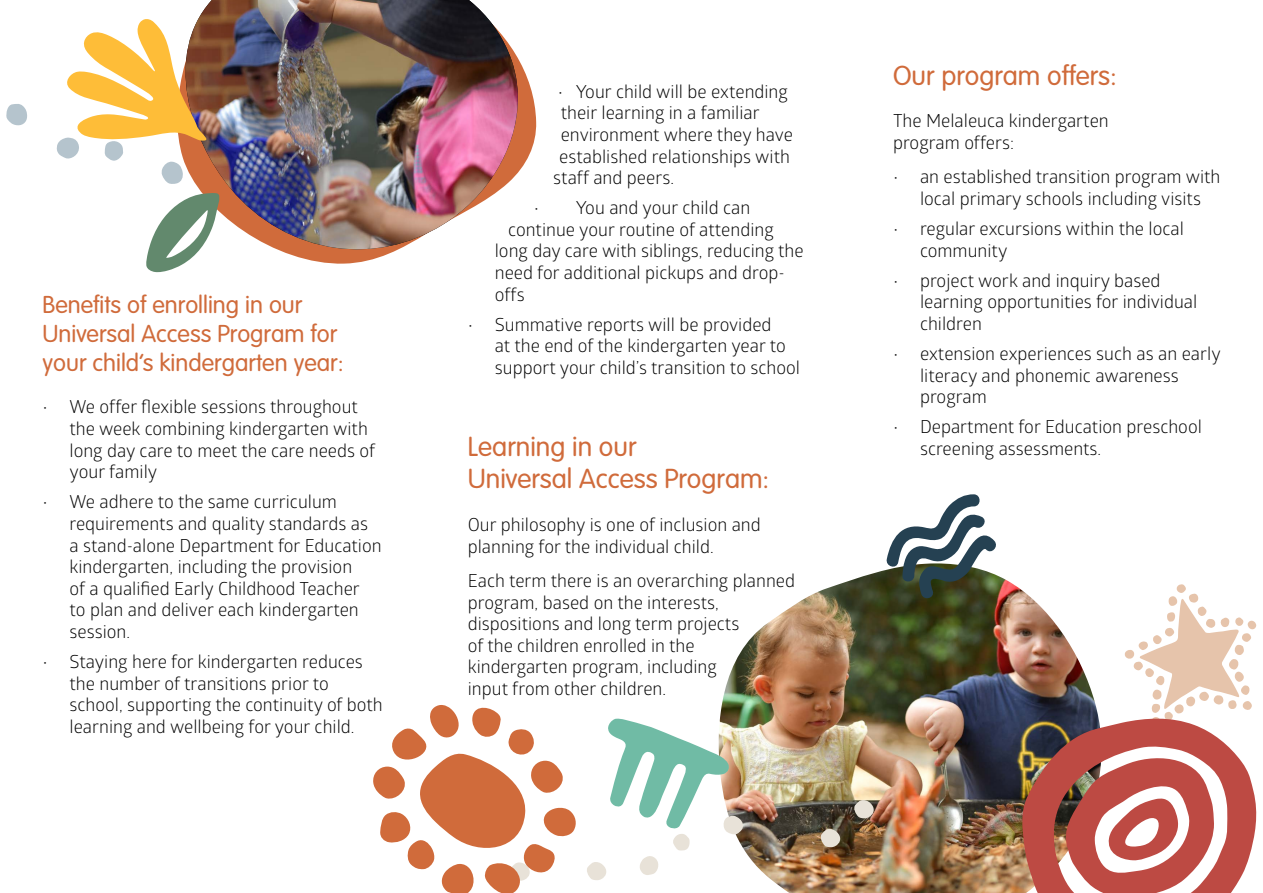
<style>
.page{position:relative;width:1263px;height:893px;background:#fff}
.page>*{position:absolute;margin:0;border:0;box-sizing:border-box;transform-origin:0 0}
.t1{font:300 27px/32.4px "VAG Rounded Std";color:#d06b3b}
.t2{font:300 24px/28.8px "VAG Rounded Std";color:#d06b3b}
.t3{font:18px/21.6px "Glober";color:#000}
</style>
<div class="page">
<svg style="left:286px;top:93px;width:251px;height:171px"></svg>
<svg style="left:518px;top:58px;width:14px;height:195px"></svg>
<img style="left:195px;top:0;width:323px;height:253px">
<img style="left:720px;top:570px;width:300px;height:323px">
<svg style="left:6px;top:104px;width:21px;height:22px"></svg>
<svg style="left:57px;top:18px;width:152px;height:166px"></svg>
<svg style="left:1020px;top:584px;width:237px;height:309px"></svg>
<svg style="left:587px;top:718px;width:157px;height:163px"></svg>
<svg style="left:819px;top:829px;width:23px;height:19px"></svg>
<svg style="left:852px;top:800px;width:23px;height:19px"></svg>
<svg style="left:373px;top:705px;width:203px;height:188px"></svg>
<svg style="left:146px;top:193px;width:75px;height:79px"></svg>
<svg style="left:885px;top:494px;width:114px;height:107px"></svg>
<h2 class="t2" style="left:43px;top:291px;width:303px">Benefits of enrolling in our<br>Universal Access Program for your child’s kindergarten year:</h2>
<p class="t3" style="left:70px;top:396px;width:307px;text-indent:-27px">• We offer flexible sessions throughout the week combining kindergarten with long day care to meet the care needs of your family</p>
<p class="t3" style="left:70px;top:490px;width:314px;text-indent:-27px">• We adhere to the same curriculum requirements and quality standards as a stand-alone Department for Education kindergarten, including the provision<br>of a qualified Early Childhood Teacher<br>to plan and deliver each kindergarten session.</p>
<p class="t3" style="left:70px;top:650px;width:315px;text-indent:-27px">• Staying here for kindergarten reduces the number of transitions prior to school, supporting the continuity of both learning and wellbeing for your child.</p>
<p class="t3" style="left:558px;top:80px;width:232px">• Your child will be extending</p>
<p class="t3" style="left:561px;top:102px;width:200px">their learning in a familiar</p>
<p class="t3" style="left:561px;top:123px;width:234px">environment where they have</p>
<p class="t3" style="left:559px;top:145px;width:232px">established relationships with</p>
<p class="t3" style="left:553px;top:166px;width:122px">staff and peers.</p>
<p class="t3" style="left:534px;top:196px;width:218px">• You and your child can</p>
<p class="t3" style="left:508px;top:218px;width:267px">continue your routine of attending</p>
<p class="t3" style="left:495px;top:240px;width:310px">long day care with siblings, reducing the</p>
<p class="t3" style="left:495px;top:261px;width:292px">need for additional pickups and drop-</p>
<p class="t3" style="left:495px;top:283px;width:31px">offs</p>
<p class="t3" style="left:495px;top:313px;width:307px;text-indent:-27px">• Summative reports will be provided<br>at the end of the kindergarten year to support your child’s transition to school</p>
<h1 class="t1" style="left:468px;top:431px;width:303px">Learning in our<br>Universal Access Program:</h1>
<p class="t3" style="left:468px;top:513px;width:295px">Our philosophy is one of inclusion and planning for the individual child.</p>
<p class="t3" style="left:468px;top:569px;width:329px">Each term there is an overarching planned program, based on the interests, dispositions and long term projects<br>of the children enrolled in the kindergarten program, including<br>input from other children.</p>
<h1 class="t1" style="left:893px;top:60px;width:225px">Our program offers:</h1>
<p class="t3" style="left:893px;top:110px;width:217px">The Melaleuca kindergarten program offers:</p>
<p class="t3" style="left:893px;top:166px;width:329px;text-align:center">• an established transition program with local primary schools including visits</p>
<p class="t3" style="left:920px;top:217px;width:265px;text-indent:-27px">• regular excursions within the local community</p>
<p class="t3" style="left:920px;top:269px;width:279px;text-indent:-27px">• project work and inquiry based learning opportunities for individual children</p>
<p class="t3" style="left:920px;top:342px;width:302px;text-indent:-27px">• extension experiences such as an early literacy and phonemic awareness program</p>
<p class="t3" style="left:920px;top:416px;width:283px;text-indent:-27px">• Department for Education preschool screening assessments.</p>
</div>
